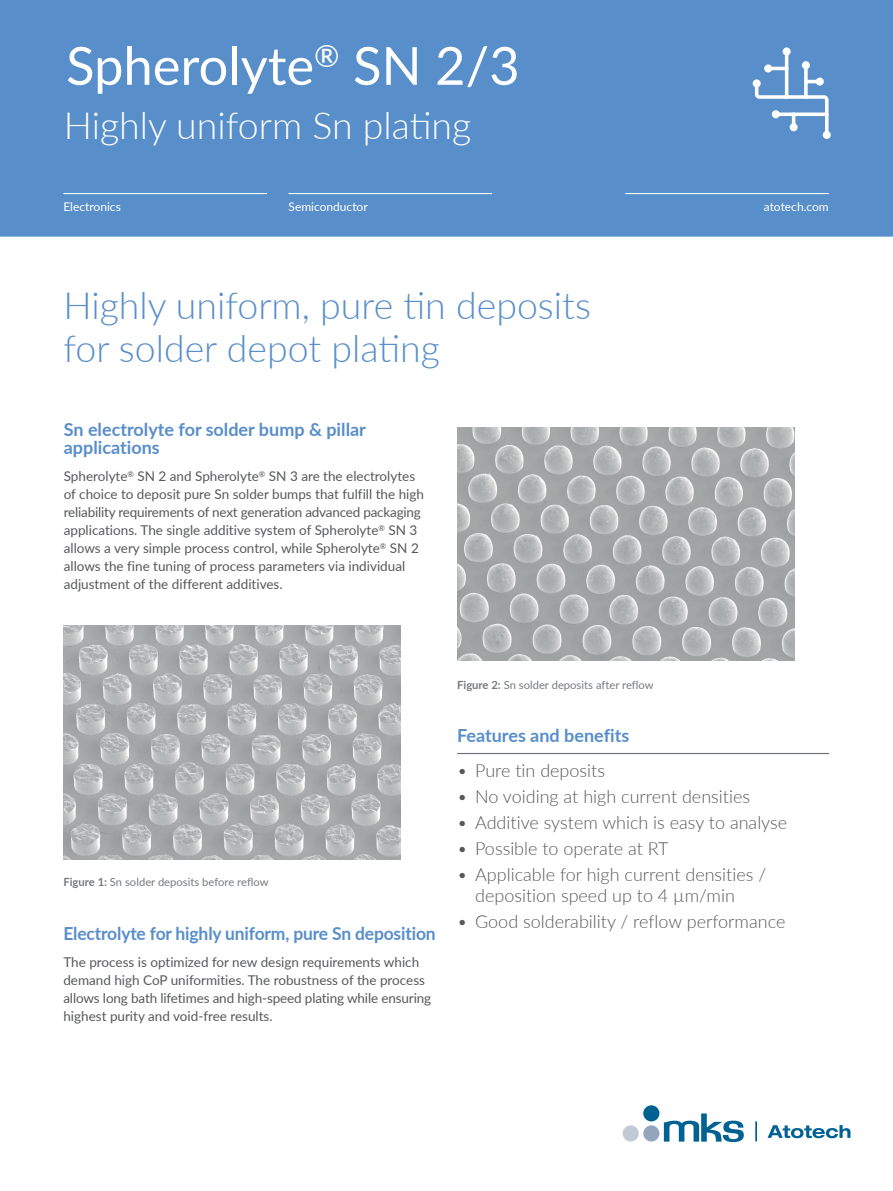
<style>
.page{position:relative;width:893px;height:1191px;background:#fff}
.page>*{position:absolute;margin:0;border:0;box-sizing:border-box;transform-origin:0 0}
.t1{font:52.5px "Lato";color:#fff}
.t2{font:300 37.5px "Lato";color:#588eca}
.t3{font:300 37.5px "Lato";color:#fff}
.t4{font:300 18px/21.6px "Lato";color:#57585a}
.t5{font:700 18px/18px "Lato";letter-spacing:-.005em;color:#588eca}
.t6{font:13.5px/18px "Lato";color:#57585a}
.t7{font:12px "Lato";color:#fff}
.t8{font:11.25px "Lato";color:#787a7d}
.s1{font-weight:700}
</style>
<div class="page">
<svg style="left:767px;top:1125px;width:83px;height:13px"></svg>
<div style="left:643px;top:1105px;width:16px;height:16px;background:#006193;border-radius:50%"></div>
<div style="left:643px;top:1125px;width:16px;height:16px;background:#94a6bd;border-radius:50%"></div>
<div style="left:623px;top:1125px;width:16px;height:16px;background:#c2cad7;border-radius:50%"></div>
<svg style="left:664px;top:1113px;width:80px;height:29px"></svg>
<hr style="left:755px;top:1121px;width:2px;height:20px;background:#006193">
<img style="left:457px;top:427px;width:337px;height:233px">
<div style="left:0;top:0;width:893px;height:238px;background:#588eca"></div>
<hr style="left:63px;top:193px;width:204px;height:1px;background:#fff">
<hr style="left:289px;top:193px;width:203px;height:1px;background:#fff">
<hr style="left:625px;top:193px;width:204px;height:1px;background:#fff">
<hr style="left:0;top:237px;width:893px;height:3px;background:#fff">
<svg style="left:753px;top:48px;width:77px;height:90px"></svg>
<div style="left:802px;top:61px;width:8px;height:8px;background:#fff;border-radius:50%"></div>
<div style="left:783px;top:47px;width:8px;height:9px;background:#fff;border-radius:50%"></div>
<div style="left:772px;top:110px;width:8px;height:8px;background:#fff;border-radius:50%"></div>
<div style="left:823px;top:131px;width:8px;height:8px;background:#fff;border-radius:50%"></div>
<div style="left:816px;top:78px;width:8px;height:8px;background:#fff;border-radius:50%"></div>
<div style="left:753px;top:79px;width:8px;height:8px;background:#fff;border-radius:50%"></div>
<div style="left:764px;top:64px;width:8px;height:8px;background:#fff;border-radius:50%"></div>
<div style="left:790px;top:123px;width:8px;height:8px;background:#fff;border-radius:50%"></div>
<hr style="left:457px;top:753px;width:372px;height:1px;background:#696c7a">
<img style="left:63px;top:625px;width:338px;height:234px">
<p class="t1" style="left:66px;top:28px;width:455px">Spherolyte<sup>®</sup> SN 2/3</p>
<p class="t3" style="left:64px;top:99px;width:409px">Highly uniform Sn plating</p>
<p class="t7" style="left:63px;top:198px;width:59px">Electronics</p>
<p class="t7" style="left:289px;top:198px;width:81px">Semiconductor</p>
<p class="t7" style="left:764px;top:198px;width:67px">atotech.com</p>
<p class="t2" style="left:63px;top:279px;width:529px">Highly uniform, pure tin deposits</p>
<p class="t2" style="left:63px;top:323px;width:378px">for solder depot plating</p>
<p class="t5" style="left:64px;top:420px;width:304px">Sn electrolyte for solder bump &amp; pillar applications</p>
<p class="t6" style="left:64px;top:467px;width:362px">Spherolyte<sup>®</sup> SN 2 and Spherolyte<sup>®</sup> SN 3 are the electrolytes of choice to deposit pure Sn solder bumps that fulfill the high reliability requirements of next generation advanced packaging applications. The single additive system of Spherolyte<sup>®</sup> SN 3 allows a very simple process control, while Spherolyte<sup>®</sup> SN 2 allows the fine tuning of process parameters via individual adjustment of the different additives.</p>
<p class="t8" style="left:63px;top:873px;width:207px"><span class="s1">Figure 1:</span> Sn solder deposits before reflow</p>
<p class="t5" style="left:63px;top:924px;width:374px">Electrolyte for highly uniform, pure Sn deposition</p>
<p class="t6" style="left:63px;top:953px;width:369px">The process is optimized for new design requirements which demand high CoP uniformities. The robustness of the process allows long bath lifetimes and high-speed plating while ensuring highest purity and void-free results.</p>
<p class="t8" style="left:457px;top:677px;width:198px"><span class="s1">Figure 2:</span> Sn solder deposits after reflow</p>
<p class="t5" style="left:457px;top:726px;width:174px">Features and benefits</p>
<p class="t4" style="left:457px;top:759px;width:149px">• Pure tin deposits</p>
<p class="t4" style="left:457px;top:785px;width:294px">• No voiding at high current densities</p>
<p class="t4" style="left:457px;top:811px;width:332px">• Additive system which is easy to analyse</p>
<p class="t4" style="left:457px;top:837px;width:213px">• Possible to operate at RT</p>
<p class="t4" style="left:475px;top:862px;width:293px;text-indent:-18px">• Applicable for high current densities / deposition speed up to 4 µm/min</p>
<p class="t4" style="left:457px;top:910px;width:330px">• Good solderability / reflow performance</p>
</div>
